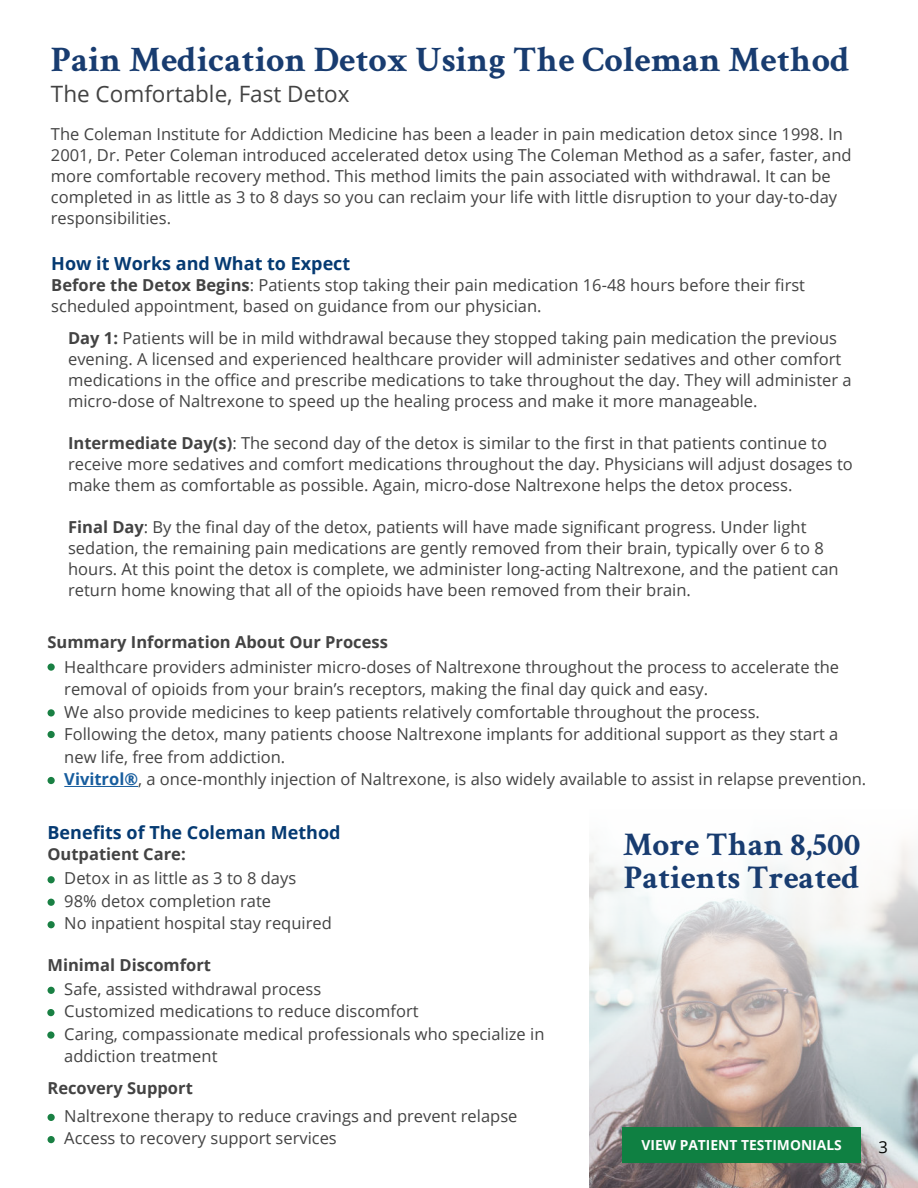
<style>
.page{position:relative;width:918px;height:1188px;background:#fff}
.page>*{position:absolute;margin:0;border:0;box-sizing:border-box;transform-origin:0 0}
.t1{font:700 36px "Crimson Text";color:#183c70}
.t2{font:700 33.15px/32.7px "Crimson Text";color:#183c70}
.t3{font:22.5px "Open Sans";color:#434343}
.t4{font:700 18px "Open Sans";color:#053a72}
.t5{font:16.5px/21px "Open Sans";color:#434343}
.t6{font:700 16.5px "Open Sans";color:#434343}
.t7{font:16.5px "Open Sans";color:#040503}
.t8{font:700 13.8px "Open Sans";color:#fff}
.s1{font-weight:700}
.s2{font-weight:700;color:#175d9e}
</style>
<div class="page">
<img style="left:589px;top:843px;width:329px;height:345px">
<hr style="left:64px;top:786px;width:74px;height:1px;background:#175d9e">
<div style="left:48px;top:876px;width:7px;height:7px;background:#198043;border-radius:50%"></div>
<div style="left:48px;top:663px;width:7px;height:8px;background:#198043;border-radius:50%"></div>
<div style="left:48px;top:899px;width:7px;height:7px;background:#198043;border-radius:50%"></div>
<div style="left:48px;top:709px;width:7px;height:8px;background:#198043;border-radius:50%"></div>
<div style="left:48px;top:921px;width:7px;height:7px;background:#198043;border-radius:50%"></div>
<div style="left:48px;top:731px;width:7px;height:7px;background:#198043;border-radius:50%"></div>
<div style="left:48px;top:777px;width:7px;height:7px;background:#198043;border-radius:50%"></div>
<div style="left:48px;top:987px;width:7px;height:7px;background:#198043;border-radius:50%"></div>
<div style="left:47px;top:1009px;width:8px;height:7px;background:#198043;border-radius:50%"></div>
<div style="left:47px;top:1031px;width:8px;height:8px;background:#198043;border-radius:50%"></div>
<div style="left:48px;top:1114px;width:7px;height:7px;background:#198043;border-radius:50%"></div>
<div style="left:48px;top:1136px;width:7px;height:7px;background:#198043;border-radius:50%"></div>
<div style="left:623px;top:1127px;width:238px;height:36px;background:#0f8042"></div>
<h1 class="t1" style="left:51px;top:46px;width:800px">Pain Medication Detox Using The Coleman Method</h1>
<h3 class="t3" style="left:51px;top:78px;width:300px">The Comfortable, Fast Detox</h3>
<p class="t5" style="left:51px;top:125px;width:802px">The Coleman Institute for Addiction Medicine has been a leader in pain medication detox since 1998. In 2001, Dr. Peter Coleman introduced accelerated detox using The Coleman Method as a safer, faster, and more comfortable recovery method. This method limits the pain associated with withdrawal. It can be completed in as little as 3 to 8 days so you can reclaim your life with little disruption to your day-to-day responsibilities.</p>
<p class="t4" style="left:51px;top:257px;width:301px">How it Works and What to Expect</p>
<p class="t5" style="left:51px;top:274px;width:755px"><span class="s1">Before the Detox Begins</span>: Patients stop taking their pain medication 16-48 hours before their first scheduled appointment, based on guidance from our physician.</p>
<p class="t5" style="left:68px;top:329px;width:785px"><span class="s1">Day 1:</span> Patients will be in mild withdrawal because they stopped taking pain medication the previous evening. A licensed and experienced healthcare provider will administer sedatives and other comfort medications in the office and prescribe medications to take throughout the day. They will administer a micro-dose of Naltrexone to speed up the healing process and make it more manageable.</p>
<p class="t5" style="left:68px;top:432px;width:786px"><span class="s1">Intermediate Day(s)</span>: The second day of the detox is similar to the first in that patients continue to receive more sedatives and comfort medications throughout the day. Physicians will adjust dosages to make them as comfortable as possible. Again, micro-dose Naltrexone helps the detox process.</p>
<p class="t5" style="left:68px;top:516px;width:772px"><span class="s1">Final Day</span>: By the final day of the detox, patients will have made significant progress. Under light sedation, the remaining pain medications are gently removed from their brain, typically over 6 to 8 hours. At this point the detox is complete, we administer long-acting Naltrexone, and the patient can return home knowing that all of the opioids have been removed from their brain.</p>
<p class="t6" style="left:48px;top:635px;width:342px">Summary Information About Our Process</p>
<p class="t5" style="left:64px;top:655px;width:803px;line-height:22.5px">Healthcare providers administer micro-doses of Naltrexone throughout the process to accelerate the removal of opioids from your brain’s receptors, making the final day quick and easy.<br>We also provide medicines to keep patients relatively comfortable throughout the process.<br>Following the detox, many patients choose Naltrexone implants for additional support as they start a new life, free from addiction.<br><span class="s2">Vivitrol®</span>, a once-monthly injection of Naltrexone, is also widely available to assist in relapse prevention.</p>
<p class="t4" style="left:48px;top:820px;width:295px">Benefits of The Coleman Method</p>
<p class="t6" style="left:48px;top:842px;width:140px">Outpatient Care:</p>
<p class="t5" style="left:64px;top:869px;width:269px;line-height:22.5px">Detox in as little as 3 to 8 days<br>98% detox completion rate<br>No inpatient hospital stay required</p>
<p class="t6" style="left:48px;top:958px;width:165px">Minimal Discomfort</p>
<p class="t5" style="left:64px;top:977px;width:482px;line-height:22.5px">Safe, assisted withdrawal process<br>Customized medications to reduce discomfort<br>Caring, compassionate medical professionals who specialize in addiction treatment</p>
<p class="t6" style="left:48px;top:1081px;width:147px">Recovery Support</p>
<p class="t5" style="left:64px;top:1106px;width:455px;line-height:22.5px">Naltrexone therapy to reduce cravings and prevent relapse<br>Access to recovery support services</p>
<h2 class="t2" style="left:623px;top:831px;width:239px">More Than 8,500<br>Patients Treated</h2>
<p class="t8" style="left:642px;top:1135px;width:202px">VIEW PATIENT TESTIMONIALS</p>
<p class="t7" style="left:879px;top:1140px;width:11px">3</p>
</div>
